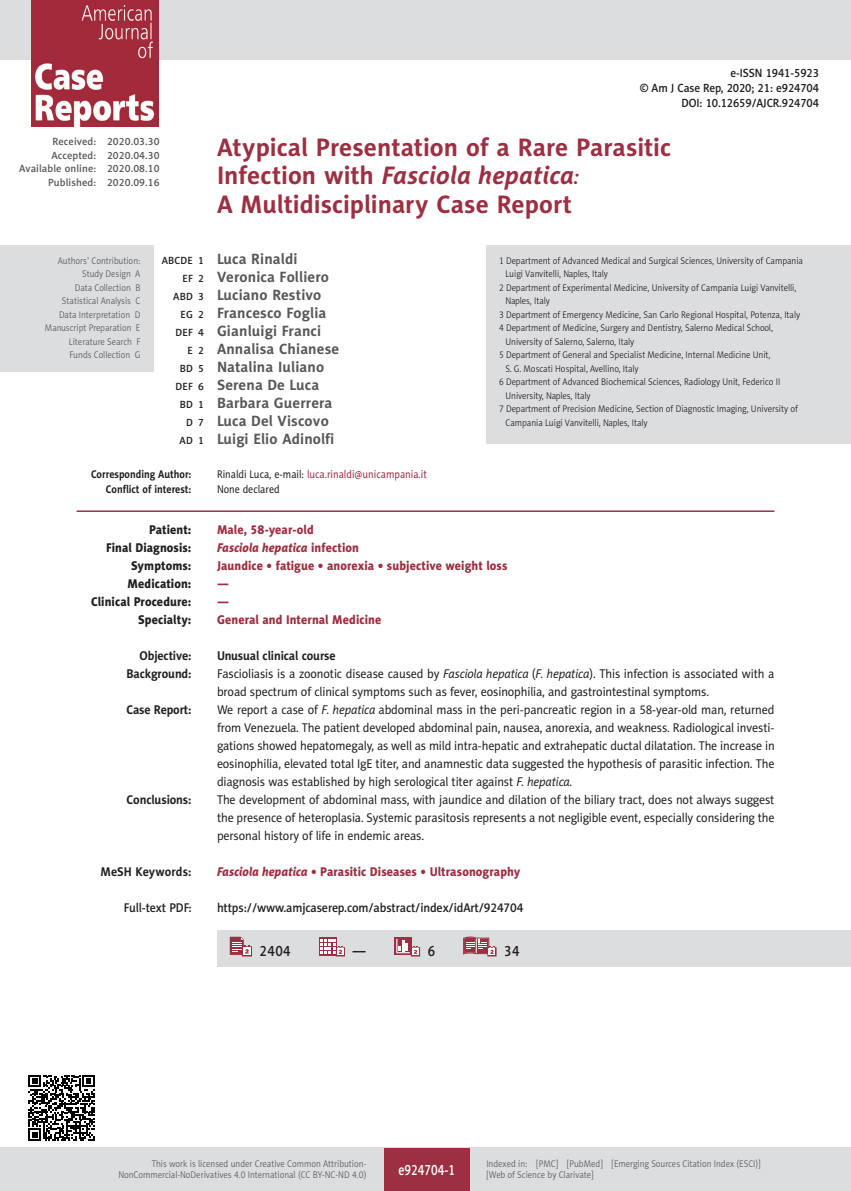
<style>
.page{position:relative;width:851px;height:1191px;background:#fff}
.page>*{position:absolute;margin:0;border:0;box-sizing:border-box;transform-origin:0 0}
.AJCR_Tytul{font:700 25.5px/28.5px "Naomi Sans EFN";color:#9d2f42}
.AJCR_Autorzy{font:700 15px "Naomi Sans EFN";letter-spacing:.01em;color:#57585a}
.AJCR_e-PAGINA{font:15px "Naomi Sans EFN Medium";color:#fff;scale:.8 1}
.AJCR_dane{font:15px "Naomi Sans EFN Medium";letter-spacing:.03em;color:#231f20;scale:.9 1}
.AJCR_Summary_body{font:12.75px/18px "Naomi Sans EFN";letter-spacing:-.01em;color:#231f20;text-align:justify;scale:.95 1}
.AJCR_keywords{font:12.75px "Naomi Sans EFN Heavy";letter-spacing:.005em;color:#9d2f42;scale:.95 1}
.AJCR_keywords-2{font:12.75px "Naomi Sans EFN Heavy";letter-spacing:.005em;color:#231f20;scale:.95 1}
.AJCR_full_text_pdf{font:12.75px "Naomi Sans EFN Medium";letter-spacing:-.01em;color:#231f20;scale:.95 1}
.AJCR_Summary_body-2{font:700 12.75px "Naomi Sans EFN";letter-spacing:-.01em;color:#231f20;scale:.95 1}
.AJCR_keywords-3{font:italic 12.75px "Naomi Sans EFN Heavy";letter-spacing:.005em;color:#9d2f42;scale:.95 1}
.AJCR_keywords-4{font:700 12.75px "Naomi Sans EFN";letter-spacing:.005em;color:#231f20;scale:.95 1}
.AJCR_full_text_pdf-2{font:12px "Naomi Sans EFN Medium";letter-spacing:-.01em;color:#231f20;scale:.95 1}
.AJCR_Adres{font:11.25px "Naomi Sans EFN";color:#9d2f42;scale:.9 1}
.AJCR_Adres-2{font:700 11.25px "Naomi Sans EFN";color:#231f20;scale:.9 1}
.AJCR_Adres-3{font:11.25px "Naomi Sans EFN";color:#231f20;scale:.9 1}
.t1{font:10.5px "Naomi Sans EFN Medium";letter-spacing:.01em;color:#57585a}
.AJCR_Afiliacja{font:9.75px/13.5px "Naomi Sans EFN Light";color:#231f20;scale:.9 1}
.t2{font:9.75px/11.2px "Naomi Sans EFN Light";color:#57585a;scale:.9 1}
.s1{font-style:italic}
.s2{font-weight:400;font-style:italic}
.s3{font-family:"Naomi Sans EFN Medium";font-weight:400;font-size:10.5px;color:#231f20}
.s4{color:#231f20}
.s5{font-style:normal}
</style>
<div class="page">
<div style="left:217px;top:930px;width:633px;height:36px;background:#dcdddf"></div>
<svg style="left:230px;top:936px;width:22px;height:20px"></svg>
<div style="left:319px;top:937px;width:17px;height:18px;background:#9d2f42"></div>
<svg style="left:320px;top:938px;width:25px;height:18px"></svg>
<div style="left:394px;top:937px;width:18px;height:18px;background:#9d2f42"></div>
<svg style="left:396px;top:939px;width:24px;height:17px"></svg>
<svg style="left:463px;top:936px;width:33px;height:20px"></svg>
<hr style="left:77px;top:510px;width:697px;height:2px;background:#9d2f42">
<div style="left:0;top:246px;width:153px;height:126px;background:#dcdddf"></div>
<div style="left:486px;top:246px;width:364px;height:198px;background:#dcdddf"></div>
<svg style="left:28px;top:1075px;width:67px;height:66px"></svg>
<div style="left:0;top:0;width:850px;height:60px;background:#dcdddf"></div>
<img style="left:32px;top:0;width:127px;height:127px">
<div style="left:0;top:1148px;width:850px;height:43px;background:#dcdddf"></div>
<div style="left:384px;top:1147px;width:85px;height:43px;background:#9d2f42"></div>
<p class="AJCR_full_text_pdf-2" style="left:730px;top:66px;width:95px">e-ISSN 1941-5923</p>
<p class="AJCR_full_text_pdf-2" style="left:639px;top:81px;width:190px">© Am J Case Rep, 2020; 21: e924704</p>
<p class="AJCR_full_text_pdf-2" style="left:681px;top:96px;width:146px">DOI: 10.12659/AJCR.924704</p>
<p class="AJCR_Tytul" style="left:217px;top:133px;width:455px">Atypical Presentation of a Rare Parasitic<br>Infection with <span class="s1">Fasciola hepatica</span><span class="s2">:<br></span>A Multidisciplinary Case Report</p>
<p class="AJCR_Autorzy" style="left:162px;top:250px;width:137px"><span class="s3">ABCDE 1</span> Luca Rinaldi</p>
<p class="AJCR_Autorzy" style="left:182px;top:268px;width:148px"><span class="s3">EF 2</span> Veronica Folliero</p>
<p class="AJCR_Autorzy" style="left:173px;top:286px;width:150px"><span class="s3">ABD 3</span> Luciano Restivo</p>
<p class="AJCR_Autorzy" style="left:180px;top:304px;width:147px"><span class="s3">EG 2</span> Francesco Foglia</p>
<p class="AJCR_Autorzy" style="left:176px;top:322px;width:147px"><span class="s3">DEF 4</span> Gianluigi Franci</p>
<p class="AJCR_Autorzy" style="left:187px;top:340px;width:153px"><span class="s3">E 2</span> Annalisa Chianese</p>
<p class="AJCR_Autorzy" style="left:180px;top:358px;width:146px"><span class="s3">BD 5</span> Natalina Iuliano</p>
<p class="AJCR_Autorzy" style="left:176px;top:376px;width:145px"><span class="s3">DEF 6</span> Serena De Luca</p>
<p class="AJCR_Autorzy" style="left:180px;top:394px;width:154px"><span class="s3">BD 1</span> Barbara Guerrera</p>
<p class="AJCR_Autorzy" style="left:186px;top:412px;width:144px"><span class="s3">D 7</span> Luca Del Viscovo</p>
<p class="AJCR_Autorzy" style="left:179px;top:430px;width:156px"><span class="s3">AD 1</span> Luigi Elio Adinolfi</p>
<p class="AJCR_Adres-2" style="left:91px;top:467px;width:113px">Corresponding Author:</p>
<p class="AJCR_Adres" style="left:217px;top:467px;width:235px"><span class="s4">Rinaldi Luca, e-mail:</span> luca.rinaldi@unicampania.it</p>
<p class="AJCR_Adres-2" style="left:106px;top:483px;width:97px">Conflict of interest:</p>
<p class="AJCR_Adres-3" style="left:217px;top:483px;width:71px">None declared</p>
<p class="AJCR_keywords-2" style="left:149px;top:522px;width:46px">Patient:</p>
<p class="AJCR_keywords" style="left:217px;top:522px;width:103px">Male, 58-year-old</p>
<p class="AJCR_keywords-2" style="left:106px;top:540px;width:91px">Final Diagnosis:</p>
<p class="AJCR_keywords-3" style="left:217px;top:540px;width:151px">Fasciola hepatica <span class="s5">infection</span></p>
<p class="AJCR_keywords-2" style="left:131px;top:558px;width:65px">Symptoms:</p>
<p class="AJCR_keywords" style="left:217px;top:558px;width:307px">Jaundice • fatigue • anorexia • subjective weight loss</p>
<p class="AJCR_keywords-2" style="left:128px;top:576px;width:69px">Medication:</p>
<p class="AJCR_keywords" style="left:217px;top:576px;width:14px">—</p>
<p class="AJCR_keywords-2" style="left:91px;top:594px;width:107px">Clinical Procedure:</p>
<p class="AJCR_keywords" style="left:217px;top:594px;width:14px">—</p>
<p class="AJCR_keywords-2" style="left:138px;top:612px;width:58px">Specialty:</p>
<p class="AJCR_keywords" style="left:217px;top:612px;width:174px">General and Internal Medicine</p>
<p class="AJCR_Summary_body-2" style="left:139px;top:648px;width:56px">Objective:</p>
<p class="AJCR_Summary_body-2" style="left:217px;top:648px;width:126px">Unusual clinical course</p>
<p class="AJCR_Summary_body-2" style="left:126px;top:666px;width:70px">Background:</p>
<p class="AJCR_Summary_body" style="left:217px;top:665px;width:588px">Fascioliasis is a zoonotic disease caused by <span class="s1">Fasciola hepatica</span> (<span class="s1">F. hepatica</span>). This infection is associated with a broad spectrum of clinical symptoms such as fever, eosinophilia, and gastrointestinal symptoms.</p>
<p class="AJCR_Summary_body-2" style="left:126px;top:702px;width:70px">Case Report:</p>
<p class="AJCR_Summary_body" style="left:217px;top:701px;width:588px">We report a case of <span class="s1">F. hepatica</span> abdominal mass in the peri-pancreatic region in a 58-year-old man, returned from Venezuela. The patient developed abdominal pain, nausea, anorexia, and weakness. Radiological investi&shy;gations showed hepatomegaly, as well as mild intra-hepatic and extrahepatic ductal dilatation. The increase in eosinophilia, elevated total IgE titer, and anamnestic data suggested the hypothesis of parasitic infection. The diagnosis was established by high serological titer against <span class="s1">F. hepatica.</span></p>
<p class="AJCR_Summary_body-2" style="left:127px;top:792px;width:70px">Conclusions:</p>
<p class="AJCR_Summary_body" style="left:217px;top:791px;width:588px">The development of abdominal mass, with jaundice and dilation of the biliary tract, does not always suggest the presence of heteroplasia. Systemic parasitosis represents a not negligible event, especially considering the personal history of life in endemic areas.</p>
<p class="AJCR_keywords-4" style="left:100px;top:864px;width:97px">MeSH Keywords:</p>
<p class="AJCR_keywords" style="left:217px;top:864px;width:321px"><span class="s1">Fasciola hepatica</span> • Parasitic Diseases • Ultrasonography</p>
<p class="AJCR_full_text_pdf" style="left:124px;top:900px;width:73px">Full-text PDF:</p>
<p class="AJCR_full_text_pdf" style="left:217px;top:900px;width:324px">https://www.amjcaserep.com/abstract/index/idArt/924704</p>
<p class="t1" style="left:52px;top:136px;width:109px">Received: 2020.03.30</p>
<p class="t1" style="left:51px;top:149px;width:110px">Accepted: 2020.04.30</p>
<p class="t1" style="left:19px;top:163px;width:142px">Available online: 2020.08.10</p>
<p class="t1" style="left:48px;top:176px;width:113px">Published: 2020.09.16</p>
<p class="t2" style="left:58px;top:255px;width:93px">Authors’ Contribution:</p>
<p class="t2" style="left:82px;top:268px;width:66px">Study Design A</p>
<p class="t2" style="left:75px;top:282px;width:74px">Data Collection B</p>
<p class="t2" style="left:62px;top:295px;width:89px">Statistical Analysis C</p>
<p class="t2" style="left:59px;top:309px;width:92px">Data Interpretation D</p>
<p class="t2" style="left:45px;top:322px;width:107px">Manuscript Preparation E</p>
<p class="t2" style="left:69px;top:336px;width:81px">Literature Search F</p>
<p class="t2" style="left:69px;top:349px;width:80px">Funds Collection G</p>
<p class="AJCR_Afiliacja" style="left:505px;top:254px;width:332px;text-indent:-6px">1 Department of Advanced Medical and Surgical Sciences, University of Campania<br>Luigi Vanvitelli, Naples, Italy</p>
<p class="AJCR_Afiliacja" style="left:505px;top:281px;width:324px;text-indent:-6px">2 Department of Experimental Medicine, University of Campania Luigi Vanvitelli,<br>Naples, Italy</p>
<p class="AJCR_Afiliacja" style="left:499px;top:308px;width:336px">3 Department of Emergency Medicine, San Carlo Regional Hospital, Potenza, Italy</p>
<p class="AJCR_Afiliacja" style="left:505px;top:321px;width:299px;text-indent:-6px">4 Department of Medicine, Surgery and Dentistry, Salerno Medical School,<br>University of Salerno, Salerno, Italy</p>
<p class="AJCR_Afiliacja" style="left:505px;top:348px;width:296px;text-indent:-6px">5 Department of General and Specialist Medicine, Internal Medicine Unit,<br>S. G. Moscati Hospital, Avellino, Italy</p>
<p class="AJCR_Afiliacja" style="left:505px;top:375px;width:307px;text-indent:-6px">6 Department of Advanced Biochemical Sciences, Radiology Unit, Federico II<br>University, Naples, Italy</p>
<p class="AJCR_Afiliacja" style="left:505px;top:402px;width:326px;text-indent:-6px">7 Department of Precision Medicine, Section of Diagnostic Imaging, University of<br>Campania Luigi Vanvitelli, Naples, Italy</p>
<p class="AJCR_dane" style="left:259px;top:942px;width:36px">2404</p>
<p class="AJCR_dane" style="left:352px;top:942px;width:16px">—</p>
<p class="AJCR_dane" style="left:427px;top:942px;width:10px">6</p>
<p class="AJCR_dane" style="left:504px;top:942px;width:19px">34</p>
<p class="t2" style="left:118px;top:1158px;width:277px;text-align:right">This work is licensed under Creative Common Attribution-<br>NonCommercial-NoDerivatives 4.0 International (CC BY-NC-ND 4.0)</p>
<p class="AJCR_e-PAGINA" style="left:398px;top:1160px;width:72px">e924704-1</p>
<p class="t2" style="left:486px;top:1158px;width:306px">Indexed in: [PMC] [PubMed] [Emerging Sources Citation Index (ESCI)] [Web of Science by Clarivate]</p>
</div>
